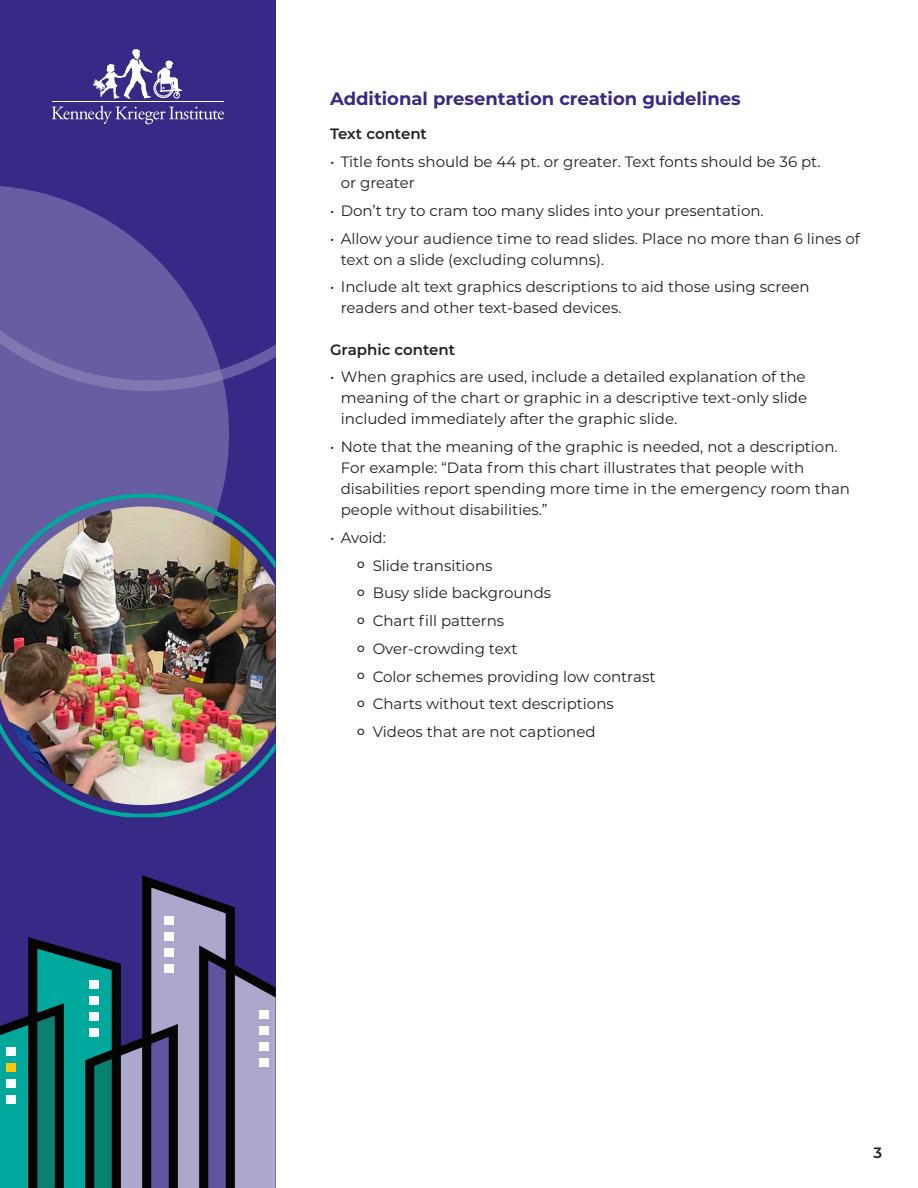
<style>
.page{position:relative;width:918px;height:1188px;background:#fff}
.page>*{position:absolute;margin:0;border:0;box-sizing:border-box;transform-origin:0 0}
.t1{font:700 18px "Montserrat";color:#382986}
.t2{font:15px/21px "Montserrat";color:#231f20}
.Sponsorship_Level{font:600 15px "Montserrat";color:#231f20}
.s1{font-weight:500;font-size:12px}
</style>
<div class="page">
<div style="left:0;top:0;width:276px;height:1188px;background:#372986"></div>
<svg style="left:51px;top:90px;width:225px;height:288px"></svg>
<svg style="left:0;top:185px;width:229px;height:309px;fill:#675da3"></svg>
<img style="left:0;top:494px;width:276px;height:323px">
<svg style="left:124px;top:507px;width:20px;height:1px"></svg>
<svg style="left:0;top:875px;width:276px;height:313px"></svg>
<div style="left:6px;top:1047px;width:9px;height:9px;background:#fff"></div>
<div style="left:6px;top:1063px;width:9px;height:9px;background:#fec70c"></div>
<div style="left:6px;top:1079px;width:9px;height:9px;background:#fff"></div>
<div style="left:6px;top:1095px;width:9px;height:9px;background:#fff"></div>
<div style="left:90px;top:981px;width:9px;height:8px;background:#fff"></div>
<div style="left:90px;top:997px;width:9px;height:8px;background:#fff"></div>
<div style="left:90px;top:1013px;width:9px;height:8px;background:#fff"></div>
<div style="left:90px;top:1028px;width:9px;height:9px;background:#fff"></div>
<div style="left:164px;top:916px;width:9px;height:9px;background:#fff"></div>
<div style="left:164px;top:932px;width:9px;height:9px;background:#fff"></div>
<div style="left:164px;top:948px;width:9px;height:9px;background:#fff"></div>
<div style="left:164px;top:964px;width:9px;height:9px;background:#fff"></div>
<div style="left:259px;top:1010px;width:10px;height:9px;background:#fff"></div>
<div style="left:259px;top:1026px;width:10px;height:9px;background:#fff"></div>
<div style="left:259px;top:1042px;width:10px;height:9px;background:#fff"></div>
<div style="left:259px;top:1058px;width:10px;height:9px;background:#fff"></div>
<svg style="left:52px;top:106px;width:172px;height:18px"></svg>
<svg style="left:93px;top:49px;width:89px;height:50px"></svg>
<hr style="left:52px;top:101px;width:172px;height:1px;background:#fff">
<p class="t1" style="left:330px;top:86px;width:412px">Additional presentation creation guidelines</p>
<p class="Sponsorship_Level" style="left:330px;top:123px;width:99px">Text content</p>
<p class="t2" style="left:341px;top:151px;width:481px;text-indent:-11px">• Title fonts should be 44 pt. or greater. Text fonts should be 36 pt. or greater</p>
<p class="t2" style="left:330px;top:200px;width:435px">• Don’t try to cram too many slides into your presentation.</p>
<p class="t2" style="left:341px;top:227px;width:521px;text-indent:-11px">• Allow your audience time to read slides. Place no more than 6 lines of text on a slide (excluding columns).</p>
<p class="t2" style="left:341px;top:276px;width:470px;text-indent:-11px">• Include alt text graphics descriptions to aid those using screen readers and other text-based devices.</p>
<p class="Sponsorship_Level" style="left:330px;top:339px;width:127px">Graphic content</p>
<p class="t2" style="left:341px;top:366px;width:468px;text-align:justify;text-indent:-11px">• When graphics are used, include a detailed explanation of the meaning of the chart or graphic in a descriptive text-only slide included immediately after the graphic slide.</p>
<p class="t2" style="left:341px;top:436px;width:511px;text-indent:-11px">• Note that the meaning of the graphic is needed, not a description.<br>For example: “Data from this chart illustrates that people with disabilities report spending more time in the emergency room than people without disabilities.”</p>
<p class="t2" style="left:330px;top:527px;width:57px">• Avoid:</p>
<p class="t2" style="left:357px;top:554px;width:137px"><span class="s1">o</span> Slide transitions</p>
<p class="t2" style="left:357px;top:582px;width:196px"><span class="s1">o</span> Busy slide backgrounds</p>
<p class="t2" style="left:357px;top:610px;width:149px"><span class="s1">o</span> Chart fill patterns</p>
<p class="t2" style="left:357px;top:638px;width:162px"><span class="s1">o</span> Over-crowding text</p>
<p class="t2" style="left:357px;top:665px;width:300px"><span class="s1">o</span> Color schemes providing low contrast</p>
<p class="t2" style="left:357px;top:693px;width:258px"><span class="s1">o</span> Charts without text descriptions</p>
<p class="t2" style="left:357px;top:721px;width:240px"><span class="s1">o</span> Videos that are not captioned</p>
<p class="Sponsorship_Level" style="left:873px;top:1142px;width:10px">3</p>
</div>
